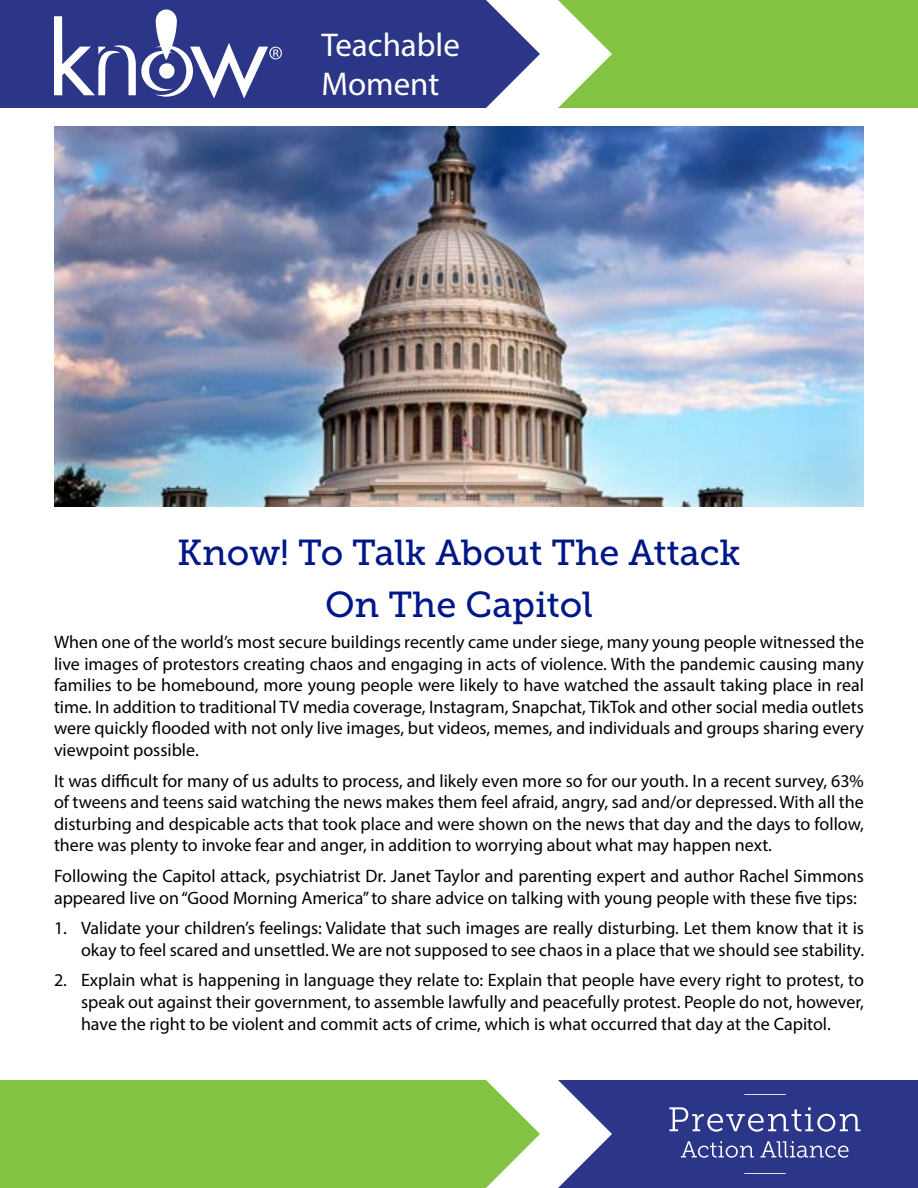
<style>
.page{position:relative;width:918px;height:1188px;background:#fff}
.page>*{position:absolute;margin:0;border:0;box-sizing:border-box;transform-origin:0 0}
.t1{font:36px/52.2px "Museo Slab 500";color:#001789;text-align:center}
.t2{font:33px/39.6px "Myriad Pro";color:#fff}
.t3{font:18px/21.6px "Myriad Pro";color:#000;text-align:justify}
</style>
<div class="page">
<div style="left:0;top:1080px;width:540px;height:108px;background:#82c341"></div>
<svg style="left:0;top:0;width:540px;height:108px;background:#3b4490"></svg>
<svg style="left:558px;top:0;width:360px;height:108px;background:#8cc851"></svg>
<svg style="left:558px;top:1080px;width:360px;height:108px;background:#444c95"></svg>
<hr style="left:744px;top:1094px;width:42px;height:1px;background:#fff">
<hr style="left:744px;top:1173px;width:42px;height:1px;background:#fff">
<svg style="left:54px;top:10px;width:228px;height:88px"></svg>
<img style="left:54px;top:127px;width:810px;height:380px">
<h2 class="t2" style="left:321px;top:24px;width:140px">Teachable<br>Moment</h2>
<h1 class="t1" style="left:177px;top:527px;width:565px">Know! To Talk About The Attack<br>On The Capitol</h1>
<p class="t3" style="left:54px;top:631px;width:812px">When one of the world’s most secure buildings recently came under siege, many young people witnessed the live images of protestors creating chaos and engaging in acts of violence. With the pandemic causing many families to be homebound, more young people were likely to have watched the assault taking place in real time. In addition to traditional TV media coverage, Instagram, Snapchat, TikTok and other social media outlets were quickly flooded with not only live images, but videos, memes, and individuals and groups sharing every viewpoint possible.</p>
<p class="t3" style="left:54px;top:769px;width:812px">It was difficult for many of us adults to process, and likely even more so for our youth. In a recent survey, 63% of tweens and teens said watching the news makes them feel afraid, angry, sad and/or depressed. With all the disturbing and despicable acts that took place and were shown on the news that day and the days to follow, there was plenty to invoke fear and anger, in addition to worrying about what may happen next.</p>
<p class="t3" style="left:54px;top:865px;width:812px">Following the Capitol attack, psychiatrist Dr. Janet Taylor and parenting expert and author Rachel Simmons appeared live on “Good Morning America” to share advice on talking with young people with these five tips:</p>
<p class="t3" style="left:54px;top:917px;width:812px;text-align:right">1. Validate your children’s feelings: Validate that such images are really disturbing. Let them know that it is okay to feel scared and unsettled. We are not supposed to see chaos in a place that we should see stability.</p>
<p class="t3" style="left:81px;top:969px;width:785px;text-indent:-27px">2. Explain what is happening in language they relate to: Explain that people have every right to protest, to speak out against their government, to assemble lawfully and peacefully protest. People do not, however, have the right to be violent and commit acts of crime, which is what occurred that day at the Capitol.</p>
</div>
